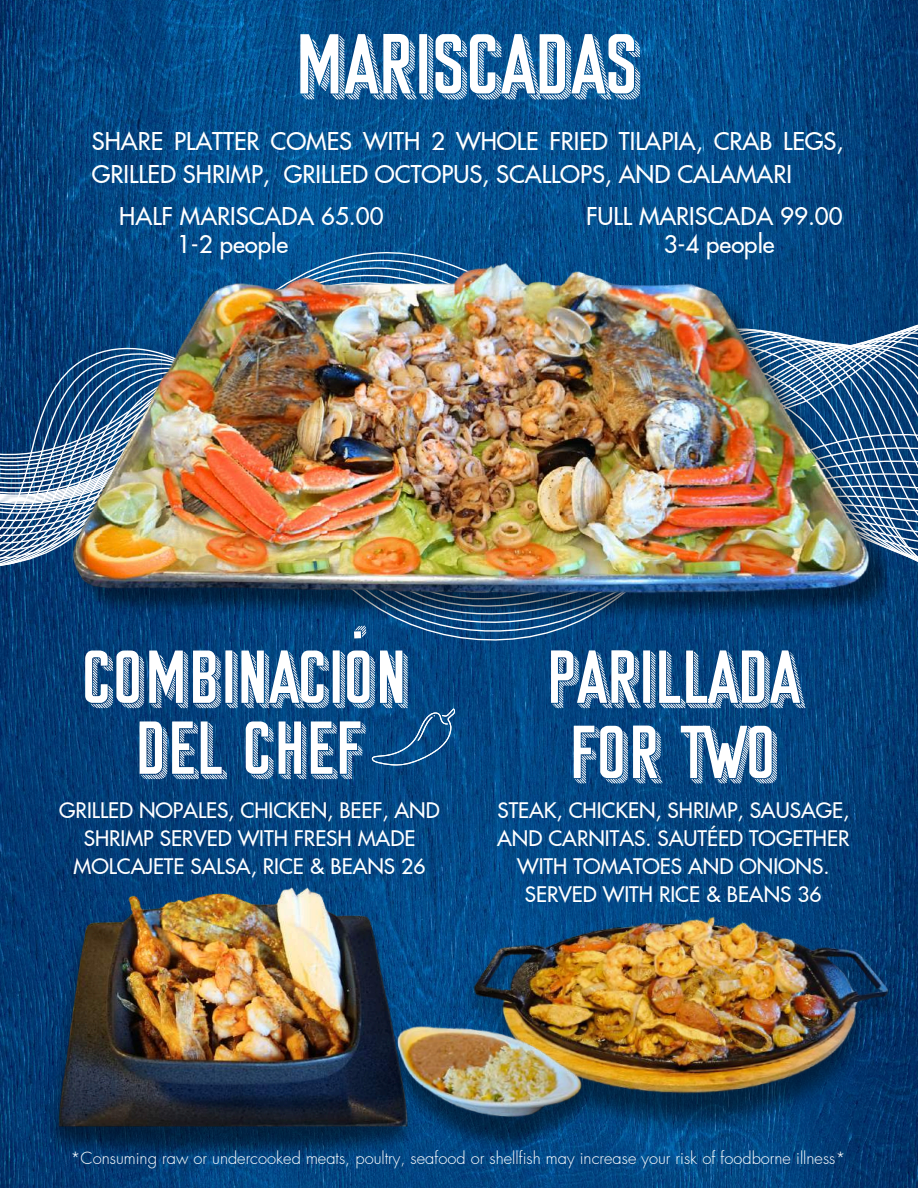
<style>
.page{position:relative;width:918px;height:1188px;background:#fff}
.page>*{position:absolute;margin:0;border:0;box-sizing:border-box;transform-origin:0 0}
.t1{font:93.45px "Sunset Boulevard";color:#fff}
.t2{font:82.5px/75.3px "Sunset Boulevard";color:#fff}
.t3{font:500 24px/32.7px "Futura LT Pro";color:#fff}
.t4{font:500 21px/28.2px "Futura LT Pro";color:#fff;text-align:center}
.t5{font:300 16.5px "Futura LT Pro";color:#fff}
</style>
<div class="page">
<img style="left:0;top:0;width:918px;height:1188px">
<svg style="left:0;top:338px;width:918px;height:323px;background:#2d5987"></svg>
<img style="left:57px;top:176px;width:830px;height:550px">
<svg style="left:371px;top:708px;width:85px;height:31px;background:#14548d"></svg>
<img style="left:359px;top:739px;width:559px;height:449px">
<img style="left:0;top:855px;width:312px;height:314px">
<img style="left:312px;top:830px;width:361px;height:358px">
<svg style="left:354px;top:626px;width:12px;height:12px"></svg>
<h1 class="t1" style="left:295px;top:21px;width:347px">MARISCADAS</h1>
<p class="t3" style="left:92px;top:126px;width:753px">SHARE PLATTER COMES WITH 2 WHOLE FRIED TILAPIA, CRAB LEGS,<br>GRILLED SHRIMP, GRILLED OCTOPUS, SCALLOPS, AND CALAMARI</p>
<p class="t3" style="left:119px;top:201px;width:266px">HALF MARISCADA 65.00</p>
<p class="t3" style="left:586px;top:201px;width:258px">FULL MARISCADA 99.00</p>
<p class="t3" style="left:177px;top:229px;width:113px">1-2 people</p>
<p class="t3" style="left:664px;top:229px;width:113px">3-4 people</p>
<h2 class="t2" style="left:83px;top:644px;width:327px">COMBINACION</h2>
<h2 class="t2" style="left:136px;top:715px;width:229px">DEL CHEF</h2>
<p class="t4" style="left:59px;top:797px;width:382px">GRILLED NOPALES, CHICKEN, BEEF, AND<br>SHRIMP SERVED WITH FRESH MADE<br>MOLCAJETE SALSA, RICE &amp; BEANS 26</p>
<h2 class="t2" style="left:547px;top:644px;width:255px">PARILLADA<br>FOR TWO</h2>
<p class="t4" style="left:497px;top:797px;width:354px">STEAK, CHICKEN, SHRIMP, SAUSAGE,<br>AND CARNITAS. SAUTÉED TOGETHER<br>WITH TOMATOES AND ONIONS.<br>SERVED WITH RICE &amp; BEANS 36</p>
<p class="t5" style="left:70px;top:1150px;width:777px">*Consuming raw or undercooked meats, poultry, seafood or shellfish may increase your risk of foodborne illness*</p>
</div>
